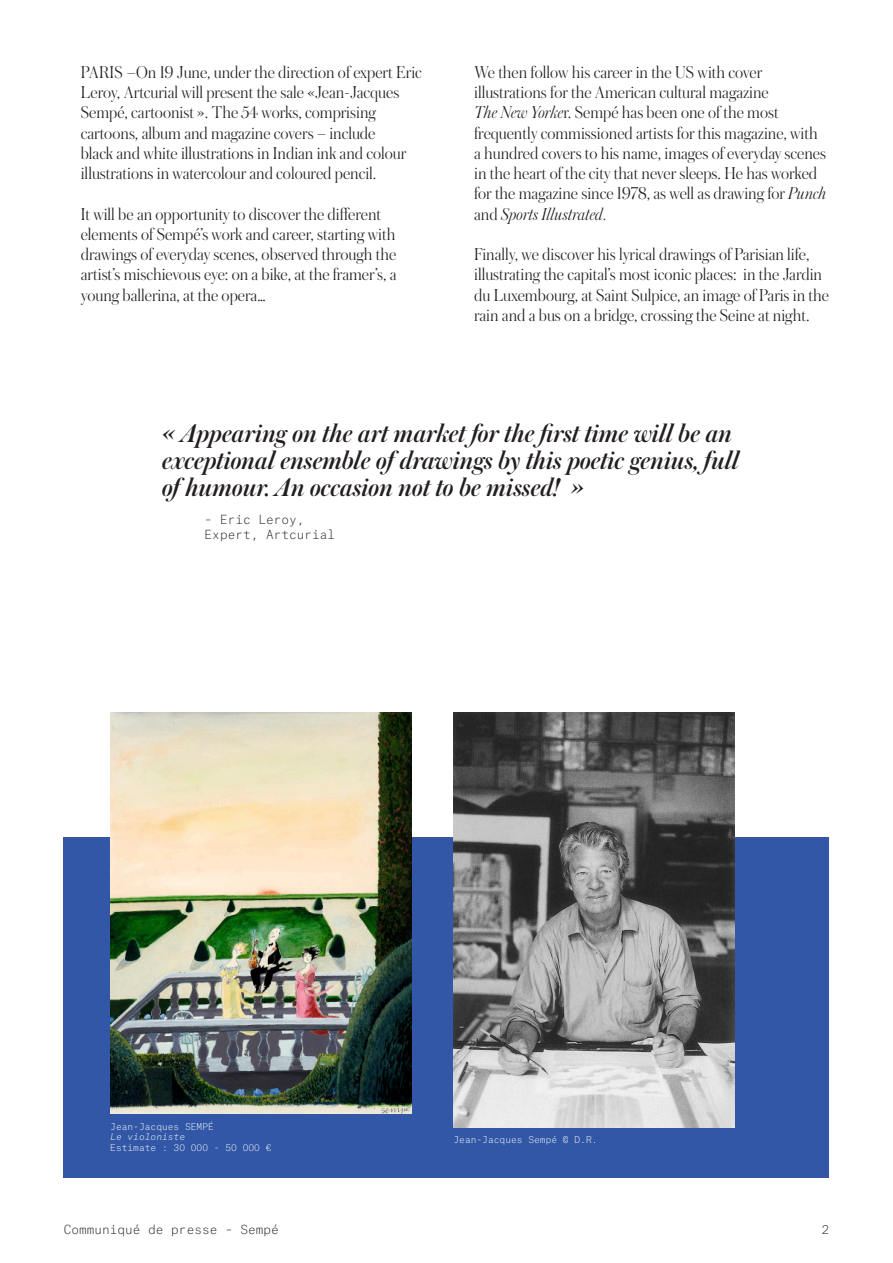
<style>
.page{position:relative;width:893px;height:1263px;background:#fff}
.page>*{position:absolute;margin:0;border:0;box-sizing:border-box;transform-origin:0 0}
.t1{font:italic 500 27px/27px "Austin Artcurial";color:#231f20}
.t2{font:300 18px/20.2px "Austin Artcurial";color:#231f20}
.t3{font:100 12px/15px "Atlas Typewriter";color:#231f20}
.t4{font:100 9px "Atlas Typewriter";color:#fff}
.t5{font:italic 100 9px "Atlas Typewriter";color:#fff}
.s1{font-style:italic}
.s2{font-size:30px}
</style>
<div class="page">
<div style="left:64px;top:838px;width:765px;height:340px;background:#3157a6"></div>
<img style="left:110px;top:712px;width:301px;height:402px">
<img style="left:453px;top:712px;width:281px;height:416px">
<p class="t2" style="left:81px;top:61px;width:343px">PARIS –On 19 June, under the direction of expert Eric Leroy, Artcurial will present the sale «Jean-Jacques Sempé, cartoonist ». The 54 works, comprising cartoons, album and magazine covers – include<br>black and white illustrations in Indian ink and colour illustrations in watercolour and coloured pencil.</p>
<p class="t2" style="left:81px;top:203px;width:317px">It will be an opportunity to discover the different elements of Sempé’s work and career, starting with drawings of everyday scenes, observed through the artist’s mischievous eye: on a bike, at the framer’s, a young ballerina, at the opera…</p>
<p class="t2" style="left:474px;top:61px;width:354px">We then follow his career in the US with cover illustrations for the American cultural magazine<br><span class="s1">The New Yorke</span>r. Sempé has been one of the most frequently commissioned artists for this magazine, with a hundred covers to his name, images of everyday scenes in the heart of the city that never sleeps. He has worked for the magazine since 1978, as well as drawing for <span class="s1">Punch </span>and <span class="s1">Sports Illustrated.</span></p>
<p class="t2" style="left:474px;top:244px;width:356px">Finally, we discover his lyrical drawings of Parisian life, illustrating the capital’s most iconic places: in the Jardin du Luxembourg, at Saint Sulpice, an image of Paris in the rain and a bus on a bridge, crossing the Seine at night.</p>
<h1 class="t1" style="left:162px;top:419px;width:578px"><span class="s2">«</span> Appearing on the art market for the first time will be an exceptional ensemble of drawings by this poetic genius, full of humour. An occasion not to be missed! <span class="s2">»</span></h1>
<p class="t3" style="left:205px;top:511px;width:132px">– Eric Leroy,<br>Expert, Artcurial</p>
<p class="t4" style="left:110px;top:1119px;width:105px">Jean-Jacques SEMPÉ</p>
<p class="t5" style="left:110px;top:1130px;width:76px">Le violoniste</p>
<p class="t4" style="left:110px;top:1140px;width:163px">Estimate : 30 000 - 50 000 €</p>
<p class="t4" style="left:453px;top:1132px;width:146px">Jean-Jacques Sempé © D.R.</p>
<p class="t3" style="left:64px;top:1220px;width:217px">Communiqué de presse – Sempé</p>
<p class="t3" style="left:821px;top:1220px;width:9px">2</p>
</div>
